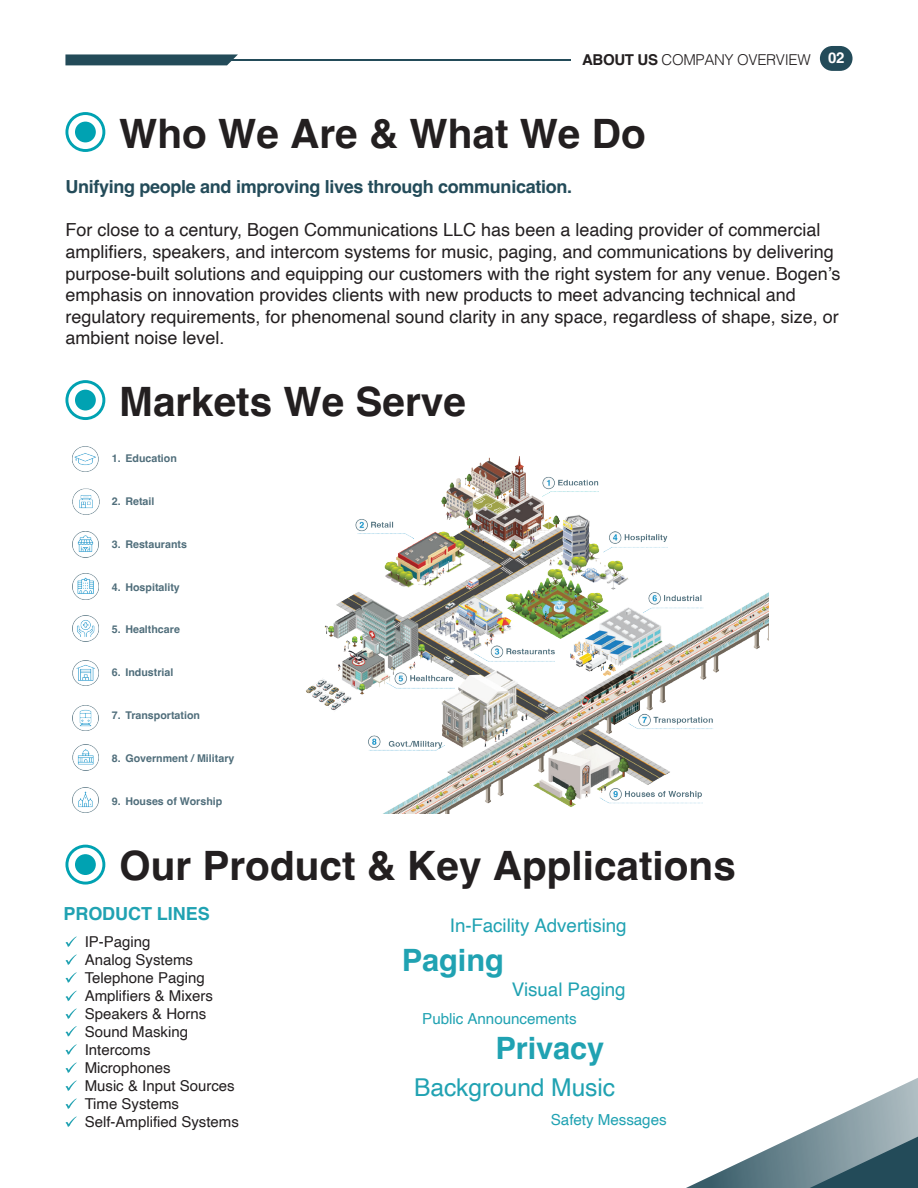
<style>
.page{position:relative;width:918px;height:1188px;background:#fff}
.page>*{position:absolute;margin:0;border:0;box-sizing:border-box;transform-origin:0 0}
.t1{font:700 40.5px "Helvetica";color:#231f20}
.t2{font:700 30.75px "Helvetica";letter-spacing:-.005em;color:#20a2b2}
.t3{font:24.6px "Helvetica";letter-spacing:-.005em;color:#20a2b2}
.t4{font:18.75px "Helvetica";letter-spacing:-.005em;color:#20a2b2}
.t5{font:18px/21.6px "Helvetica";color:#231f20}
.t6{font:700 18px "Helvetica";letter-spacing:-.02em;color:#234b59}
.t7{font:700 18px "Helvetica";letter-spacing:-.005em;color:#20a2b2}
.t8{font:15.15px "Helvetica";letter-spacing:-.005em;color:#20a2b2}
.t9{font:15px/18px "Helvetica";color:#231f20}
.t10{font:300 15px "Helvetica";letter-spacing:-.02em;color:#231f20}
.t11{font:700 10.65px "Helvetica";color:#506e7b}
.s1{font-weight:700}
.s2{font-weight:700;color:#fff}
</style>
<div class="page">
<svg style="left:65px;top:54px;width:173px;height:11px;background:#325764"></svg>
<hr style="left:229px;top:59px;width:342px;height:2px;background:#234b59">
<div style="left:820px;top:46px;width:33px;height:25px;background:#234b59;border-radius:12px"></div>
<svg style="left:65px;top:112px;width:40px;height:40px"></svg>
<div style="left:75px;top:122px;width:21px;height:20px;background:#00a2b2;border-radius:50%"></div>
<svg style="left:65px;top:845px;width:40px;height:40px"></svg>
<div style="left:75px;top:854px;width:21px;height:21px;background:#00a2b2;border-radius:50%"></div>
<svg style="left:65px;top:380px;width:40px;height:40px"></svg>
<div style="left:75px;top:390px;width:21px;height:20px;background:#00a2b2;border-radius:50%"></div>
<svg style="left:686px;top:1078px;width:232px;height:110px"></svg>
<img style="left:306px;top:456px;width:462px;height:358px">
<svg style="left:65px;top:936px;width:12px;height:11px"></svg>
<svg style="left:65px;top:954px;width:12px;height:11px"></svg>
<svg style="left:65px;top:972px;width:12px;height:11px"></svg>
<svg style="left:65px;top:991px;width:12px;height:10px"></svg>
<svg style="left:65px;top:1008px;width:12px;height:11px"></svg>
<svg style="left:65px;top:1026px;width:12px;height:11px"></svg>
<svg style="left:65px;top:1044px;width:12px;height:11px"></svg>
<svg style="left:65px;top:1062px;width:12px;height:11px"></svg>
<svg style="left:65px;top:1080px;width:12px;height:11px"></svg>
<svg style="left:65px;top:1098px;width:12px;height:11px"></svg>
<svg style="left:65px;top:1116px;width:12px;height:11px"></svg>
<img style="left:73px;top:446px;width:25px;height:26px">
<img style="left:73px;top:488px;width:26px;height:27px">
<img style="left:73px;top:532px;width:25px;height:25px">
<img style="left:73px;top:574px;width:25px;height:25px">
<img style="left:73px;top:616px;width:25px;height:25px">
<img style="left:73px;top:660px;width:25px;height:26px">
<img style="left:73px;top:705px;width:26px;height:25px">
<img style="left:73px;top:745px;width:26px;height:26px">
<img style="left:73px;top:787px;width:25px;height:26px">
<p class="t10" style="left:582px;top:47px;width:264px"><span class="s1">ABOUT US</span> COMPANY OVERVIEW <span class="s2">02</span></p>
<h1 class="t1" style="left:119px;top:109px;width:528px">Who We Are &amp; What We Do</h1>
<p class="t6" style="left:65px;top:176px;width:508px">Unifying people and improving lives through communication.</p>
<p class="t5" style="left:65px;top:220px;width:777px">For close to a century, Bogen Communications LLC has been a leading provider of commercial amplifiers, speakers, and intercom systems for music, paging, and communications by delivering purpose-built solutions and equipping our customers with the right system for any venue. Bogen’s emphasis on innovation provides clients with new products to meet advancing technical and regulatory requirements, for phenomenal sound clarity in any space, regardless of shape, size, or ambient noise level.</p>
<h1 class="t1" style="left:119px;top:377px;width:348px">Markets We Serve</h1>
<p class="t11" style="left:112px;top:452px;width:67px">1. Education</p>
<p class="t11" style="left:112px;top:495px;width:44px">2. Retail</p>
<p class="t11" style="left:112px;top:538px;width:77px">3. Restaurants</p>
<p class="t11" style="left:112px;top:580px;width:69px">4. Hospitality</p>
<p class="t11" style="left:112px;top:623px;width:70px">5. Healthcare</p>
<p class="t11" style="left:112px;top:666px;width:63px">6. Industrial</p>
<p class="t11" style="left:112px;top:709px;width:90px">7. Transportation</p>
<p class="t11" style="left:112px;top:752px;width:124px">8. Government / Military</p>
<p class="t11" style="left:112px;top:794px;width:112px">9. Houses of Worship</p>
<h1 class="t1" style="left:119px;top:841px;width:618px">Our Product &amp; Key Applications</h1>
<p class="t7" style="left:64px;top:903px;width:148px">PRODUCT LINES</p>
<p class="t9" style="left:85px;top:933px;width:156px">IP-Paging<br>Analog Systems<br>Telephone Paging<br>Amplifiers &amp; Mixers<br>Speakers &amp; Horns<br>Sound Masking<br>Intercoms<br>Microphones<br>Music &amp; Input Sources<br>Time Systems<br>Self-Amplified Systems</p>
<p class="t4" style="left:450px;top:911px;width:178px">In-Facility Advertising</p>
<h2 class="t2" style="left:402px;top:941px;width:104px">Paging</h2>
<p class="t4" style="left:512px;top:975px;width:115px">Visual Paging</p>
<p class="t8" style="left:422px;top:1007px;width:156px">Public Announcements</p>
<h2 class="t2" style="left:496px;top:1029px;width:110px">Privacy</h2>
<h3 class="t3" style="left:414px;top:1068px;width:202px">Background Music</h3>
<p class="t8" style="left:551px;top:1108px;width:117px">Safety Messages</p>
</div>
